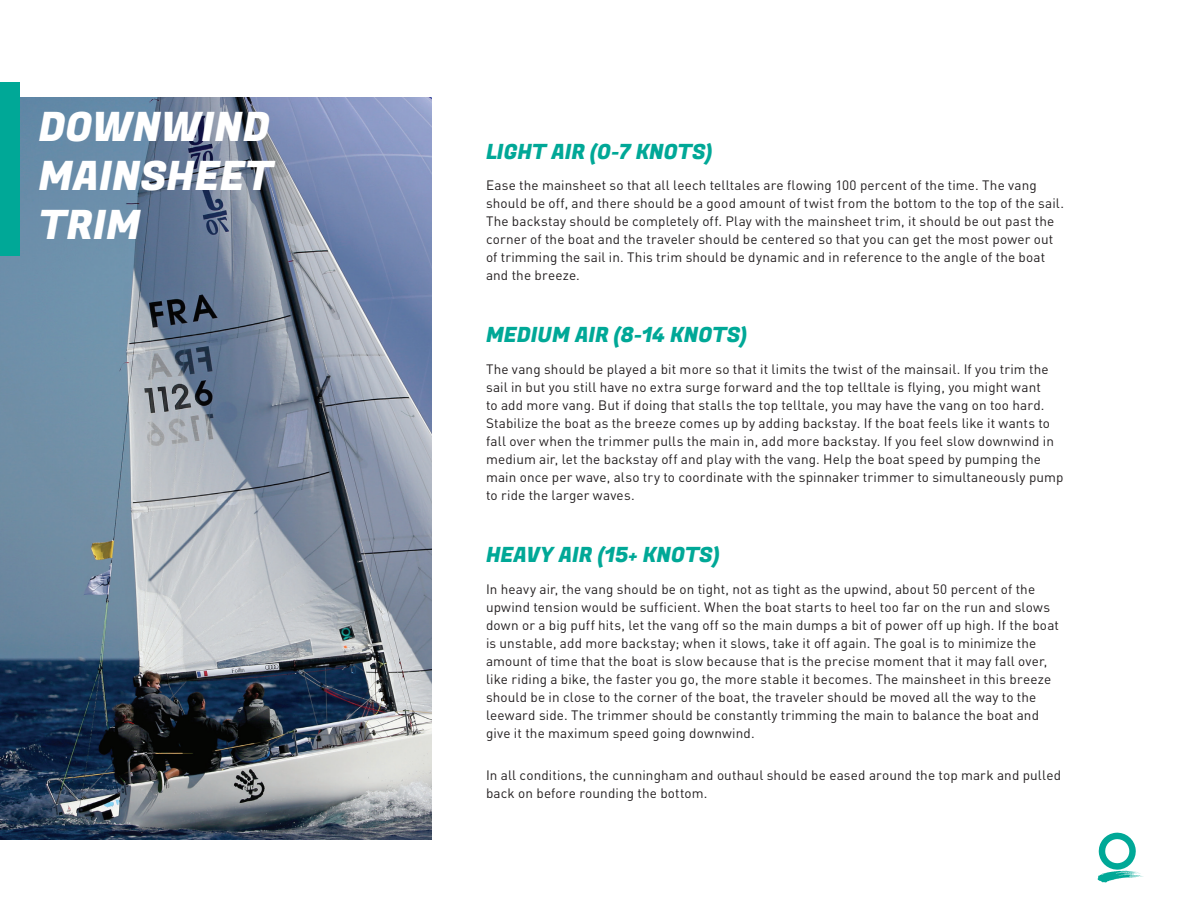
<style>
.page{position:relative;width:1188px;height:918px;background:#fff}
.page>*{position:absolute;margin:0;border:0;box-sizing:border-box;transform-origin:0 0}
.t1{font:40.5px/48.6px "Fugaz One";color:#fff;text-align:justify}
.t2{font:21px "Fugaz One";letter-spacing:-.005em;color:#00a897}
.t3{font:13.5px/18px "DINOT";letter-spacing:.01em;color:#231f20}
</style>
<div class="page">
<svg style="left:1097px;top:832px;width:47px;height:51px"></svg>
<img style="left:0;top:98px;width:432px;height:742px">
<div style="left:0;top:82px;width:19px;height:174px;background:#00a897"></div>
<h1 class="t1" style="left:38px;top:104px;width:236px">DOWNWIND MAINSHEET TRIM</h1>
<h2 class="t2" style="left:486px;top:137px;width:228px">LIGHT AIR (0-7 KNOTS)</h2>
<p class="t3" style="left:486px;top:175px;width:579px">Ease the mainsheet so that all leech telltales are flowing 100 percent of the time. The vang should be off, and there should be a good amount of twist from the bottom to the top of the sail.<br>The backstay should be completely off. Play with the mainsheet trim, it should be out past the corner of the boat and the traveler should be centered so that you can get the most power out of trimming the sail in. This trim should be dynamic and in reference to the angle of the boat and the breeze.</p>
<h2 class="t2" style="left:486px;top:320px;width:263px">MEDIUM AIR (8-14 KNOTS)</h2>
<p class="t3" style="left:486px;top:359px;width:579px">The vang should be played a bit more so that it limits the twist of the mainsail. If you trim the sail in but you still have no extra surge forward and the top telltale is flying, you might want<br>to add more vang. But if doing that stalls the top telltale, you may have the vang on too hard.<br>Stabilize the boat as the breeze comes up by adding backstay. If the boat feels like it wants to fall over when the trimmer pulls the main in, add more backstay. If you feel slow downwind in medium air, let the backstay off and play with the vang. Help the boat speed by pumping the main once per wave, also try to coordinate with the spinnaker trimmer to simultaneously pump to ride the larger waves.</p>
<h2 class="t2" style="left:486px;top:540px;width:235px">HEAVY AIR (15+ KNOTS)</h2>
<p class="t3" style="left:486px;top:579px;width:574px">In heavy air, the vang should be on tight, not as tight as the upwind, about 50 percent of the upwind tension would be sufficient. When the boat starts to heel too far on the run and slows down or a big puff hits, let the vang off so the main dumps a bit of power off up high. If the boat is unstable, add more backstay; when it slows, take it off again. The goal is to minimize the amount of time that the boat is slow because that is the precise moment that it may fall over, like riding a bike, the faster you go, the more stable it becomes. The mainsheet in this breeze should be in close to the corner of the boat, the traveler should be moved all the way to the leeward side. The trimmer should be constantly trimming the main to balance the boat and give it the maximum speed going downwind.</p>
<p class="t3" style="left:486px;top:766px;width:577px">In all conditions, the cunningham and outhaul should be eased around the top mark and pulled back on before rounding the bottom.</p>
</div>
